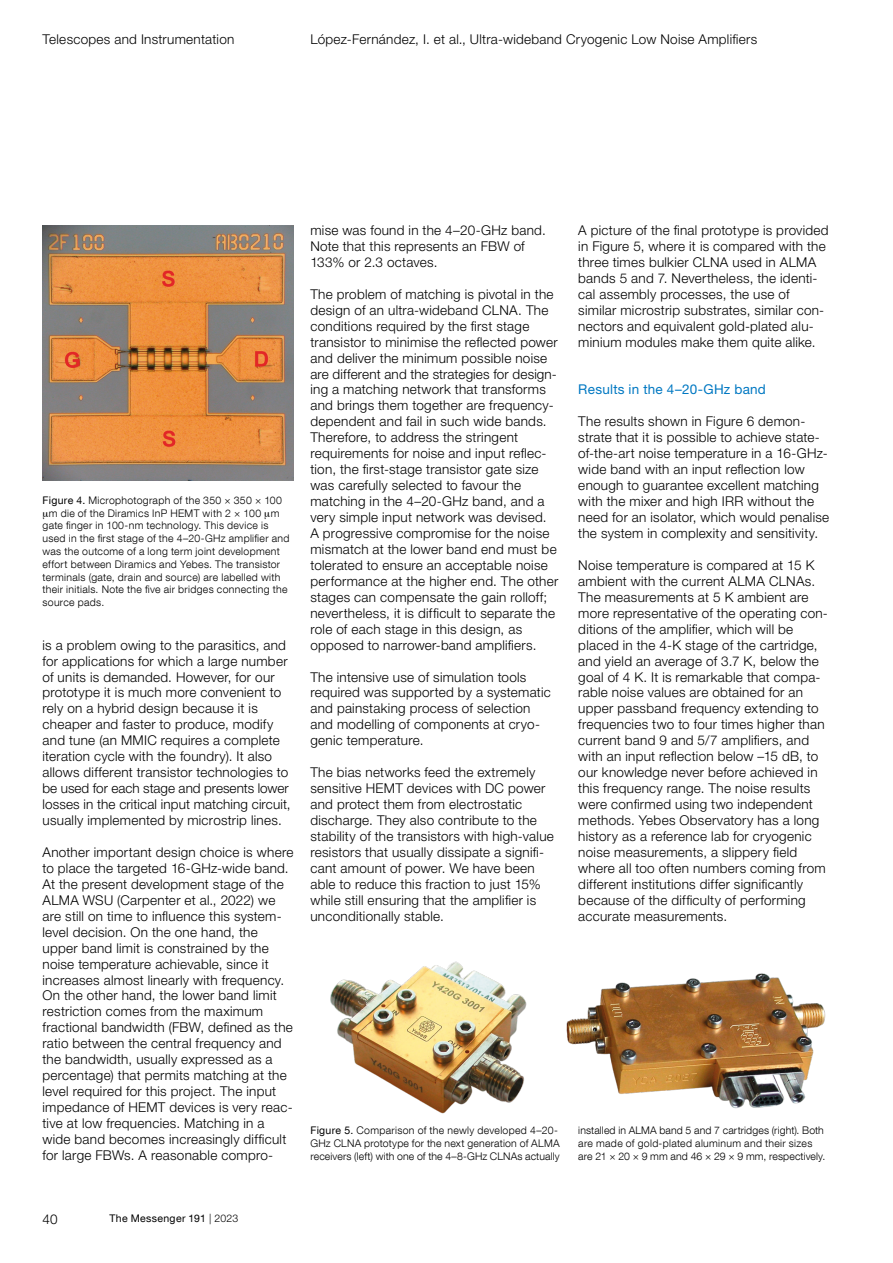
<style>
.page{position:relative;width:893px;height:1263px;background:#fff}
.page>*{position:absolute;margin:0;border:0;box-sizing:border-box;transform-origin:0 0}
._45_9pt{font:300 13.5px/15.9px "Helvetica Neue LT Pro";letter-spacing:.02em;color:#000}
._55_9pt_blue{font:13.5px "Helvetica Neue LT Pro";letter-spacing:.02em;color:#0078c2}
.Figure_captions{font:300 10.5px/12.8px "Helvetica Neue LT Com";letter-spacing:.03em;color:#000}
.t1{font:10.5px "Helvetica Neue LT Com";letter-spacing:.03em;color:#000}
.s1{font-weight:400}
.s2{font-family:"Helvetica Neue LT Pro";font-weight:300}
</style>
<div class="page">
<img style="left:43px;top:225px;width:250px;height:255px">
<img style="left:330px;top:961px;width:196px;height:153px">
<img style="left:566px;top:973px;width:260px;height:136px">
<p class="_45_9pt" style="left:43px;top:31px;width:193px">Telescopes and Instrumentation</p>
<p class="_45_9pt" style="left:310px;top:31px;width:448px">López-Fernández, I. et al., Ultra-wideband Cryogenic Low Noise Amplifiers</p>
<p class="Figure_captions" style="left:43px;top:494px;width:241px"><span class="s1">Figure 4.</span> Microphotograph of the 350 × 350 × 100</p>
<p class="Figure_captions" style="left:49px;top:506px;width:232px">m die of the Diramics InP HEMT with 2 × 100 m</p>
<p class="Figure_captions" style="left:43px;top:519px;width:227px">gate finger in 100-nm technology. This device is</p>
<p class="Figure_captions" style="left:43px;top:532px;width:249px">used in the first stage of the 4–20-GHz amplifier and</p>
<p class="Figure_captions" style="left:43px;top:545px;width:239px">was the outcome of a long term joint development</p>
<p class="Figure_captions" style="left:43px;top:557px;width:239px">effort between Diramics and Yebes. The transistor</p>
<p class="Figure_captions" style="left:43px;top:570px;width:239px">terminals (gate, drain and source) are labelled with</p>
<p class="Figure_captions" style="left:43px;top:583px;width:247px">their initials. Note the five air bridges connecting the</p>
<p class="Figure_captions" style="left:43px;top:596px;width:63px">source pads.</p>
<p class="_45_9pt" style="left:43px;top:637px;width:250px">is a problem owing to the parasitics, and for applications for which a large number of units is demanded. However, for our prototype it is much more convenient to rely on a hybrid design because it is cheaper and faster to produce, modify and tune (an MMIC requires a complete iteration cycle with the foundry). It also allows different transistor technologies to be used for each stage and presents lower losses in the critical input matching circuit, usually implemented by microstrip lines.</p>
<p class="_45_9pt" style="left:43px;top:844px;width:252px">Another important design choice is where to place the targeted 16-GHz-wide band.<br>At the present development stage of the ALMA WSU (Carpenter et al., 2022) we are still on time to influence this system‑- level decision. On the one hand, the upper band limit is constrained by the noise temperature achievable, since it increases almost linearly with frequency.<br>On the other hand, the lower band limit restriction comes from the maximum fractional bandwidth (FBW, defined as the ratio between the central frequency and the bandwidth, usually expressed as a percentage) that permits matching at the level required for this project. The input impedance of HEMT devices is very reac&shy;tive at low frequencies. Matching in a wide band becomes increasingly difficult for large FBWs. A reasonable compro-</p>
<p class="_45_9pt" style="left:310px;top:222px;width:237px">mise was found in the 4–20-GHz band.<br>Note that this represents an FBW of<br>133% or 2.3 octaves.</p>
<p class="_45_9pt" style="left:310px;top:286px;width:249px">The problem of matching is pivotal in the design of an ultra-wideband CLNA. The conditions required by the first stage transistor to minimise the reflected power and deliver the minimum possible noise are different and the strategies for design&shy;ing a matching network that transforms and brings them together are frequency&shy;dependent and fail in such wide bands.<br>Therefore, to address the stringent requirements for noise and input reflec&shy;tion, the first-stage transistor gate size was carefully selected to favour the matching in the 4–20-GHz band, and a very simple input network was devised.<br>A progressive compromise for the noise mismatch at the lower band end must be tolerated to ensure an acceptable noise performance at the higher end. The other stages can compensate the gain rolloff; nevertheless, it is difficult to separate the role of each stage in this design, as opposed to narrower-band amplifiers.</p>
<p class="_45_9pt" style="left:310px;top:668px;width:242px">The intensive use of simulation tools required was supported by a systematic and painstaking process of selection and modelling of components at cryo&shy;genic temperature.</p>
<p class="_45_9pt" style="left:310px;top:764px;width:245px">The bias networks feed the extremely sensitive HEMT devices with DC power and protect them from electrostatic discharge. They also contribute to the stability of the transistors with high-value resistors that usually dissipate a signifi&shy;cant amount of power. We have been able to reduce this fraction to just 15% while still ensuring that the amplifier is unconditionally stable.</p>
<p class="_45_9pt" style="left:578px;top:222px;width:252px">A picture of the final prototype is provided in Figure 5, where it is compared with the three times bulkier CLNA used in ALMA bands 5 and 7. Nevertheless, the identi&shy;cal assembly processes, the use of similar microstrip substrates, similar con&shy;nectors and equivalent gold-plated alu&shy;minium modules make them quite alike.</p>
<p class="_55_9pt_blue" style="left:578px;top:381px;width:189px">Results in the 4–20-GHz band</p>
<p class="_45_9pt" style="left:578px;top:413px;width:252px">The results shown in Figure 6 demon&shy;strate that it is possible to achieve state&shy;of-the-art noise temperature in a 16-GHz&shy;wide band with an input reflection low enough to guarantee excellent matching with the mixer and high IRR without the need for an isolator, which would penalise the system in complexity and sensitivity.</p>
<p class="_45_9pt" style="left:578px;top:557px;width:251px">Noise temperature is compared at 15 K ambient with the current ALMA CLNAs.<br>The measurements at 5 K ambient are more representative of the operating con&shy;ditions of the amplifier, which will be placed in the 4-K stage of the cartridge, and yield an average of 3.7 K, below the goal of 4 K. It is remarkable that compa&shy;rable noise values are obtained for an upper passband frequency extending to frequencies two to four times higher than current band 9 and 5/7 amplifiers, and with an input reflection below –15 dB, to our knowledge never before achieved in this frequency range. The noise results were confirmed using two independent methods. Yebes Observatory has a long history as a reference lab for cryogenic noise measurements, a slippery field where all too often numbers coming from different institutions differ significantly because of the difficulty of performing accurate measurements.</p>
<p class="Figure_captions" style="left:310px;top:1124px;width:251px"><span class="s1">Figure 5.</span> Comparison of the newly developed 4–20-<br>GHz CLNA prototype for the next generation of ALMA receivers (left) with one of the 4–8-GHz CLNAs actually</p>
<p class="Figure_captions" style="left:578px;top:1124px;width:249px">installed in ALMA band 5 and 7 cartridges (right). Both are made of gold-plated aluminum and their sizes are 21 × 20 × 9 mm and 46 × 29 × 9 mm, respectively.</p>
<p class="_45_9pt" style="left:43px;top:1211px;width:17px">40</p>
<p class="t1" style="left:109px;top:1211px;width:130px">The Messenger 191 <span class="s2">| 2023</span></p>
</div>
